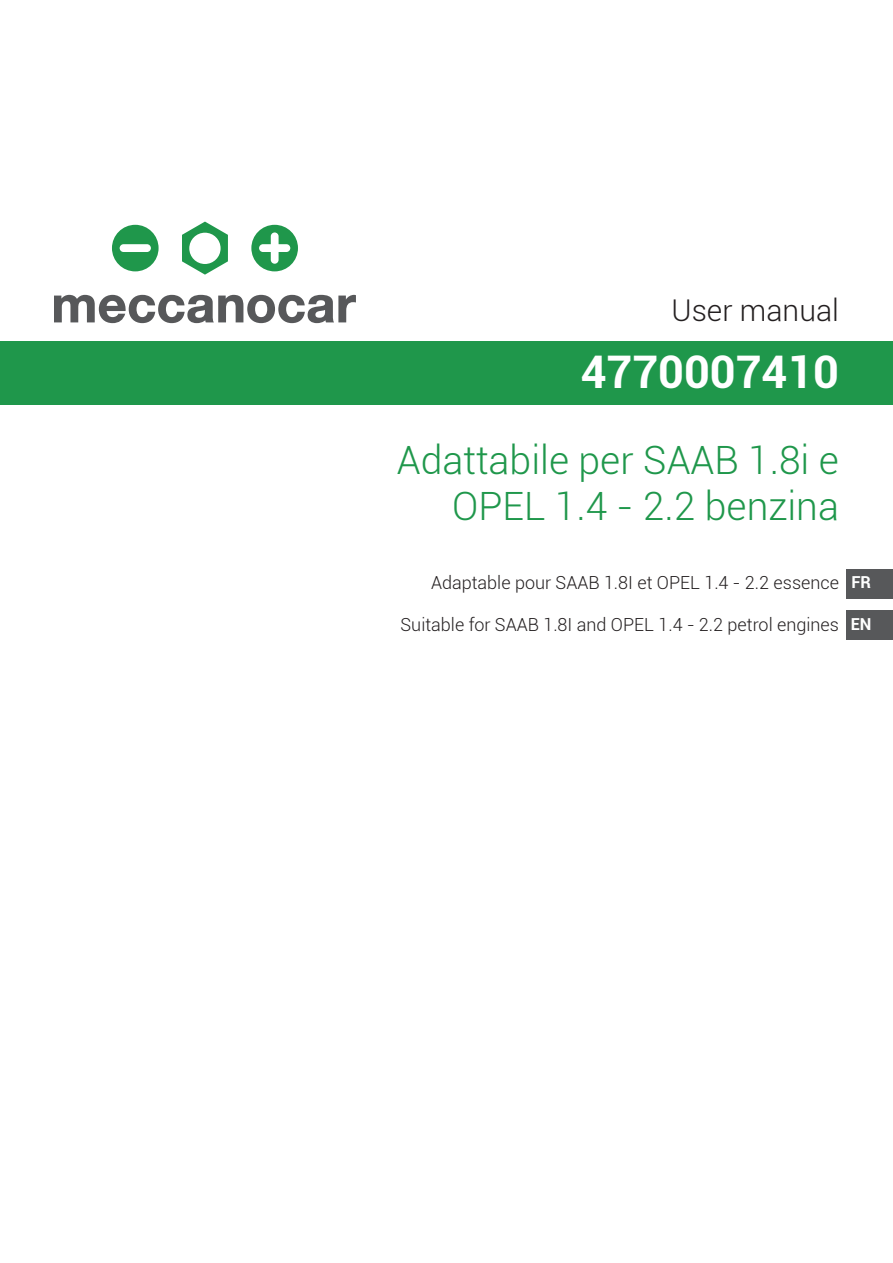
<style>
.page{position:relative;width:893px;height:1263px;background:#fff}
.page>*{position:absolute;margin:0;border:0;box-sizing:border-box;transform-origin:0 0}
.t1{font:700 45px "Roboto";color:#fff}
.t2{font:300 39px/46.8px "Roboto";color:#1f974b;text-align:right}
.t3{font:300 30px "Roboto";color:#231f20}
.t4{font:300 18px "Roboto";color:#231f20}
.t5{font:700 16.5px "Roboto";color:#fff}
</style>
<div class="page">
<div style="left:0;top:341px;width:893px;height:64px;background:#1f974b"></div>
<div style="left:846px;top:569px;width:47px;height:29px;background:#57585a"></div>
<div style="left:846px;top:610px;width:47px;height:30px;background:#57585a"></div>
<svg style="left:54px;top:295px;width:302px;height:28px"></svg>
<svg style="left:182px;top:222px;width:46px;height:53px"></svg>
<svg style="left:251px;top:225px;width:47px;height:46px"></svg>
<svg style="left:112px;top:225px;width:47px;height:46px"></svg>
<h3 class="t3" style="left:671px;top:289px;width:169px">User manual</h3>
<h1 class="t1" style="left:581px;top:340px;width:260px">4770007410</h1>
<h2 class="t2" style="left:397px;top:435px;width:444px">Adattabile per SAAB 1.8i e<br>OPEL 1.4 - 2.2 benzina</h2>
<p class="t4" style="left:431px;top:570px;width:409px">Adaptable pour SAAB 1.8I et OPEL 1.4 - 2.2 essence</p>
<p class="t4" style="left:400px;top:612px;width:440px">Suitable for SAAB 1.8I and OPEL 1.4 - 2.2 petrol engines</p>
<p class="t5" style="left:851px;top:571px;width:21px">FR</p>
<p class="t5" style="left:851px;top:612px;width:22px">EN</p>
</div>
